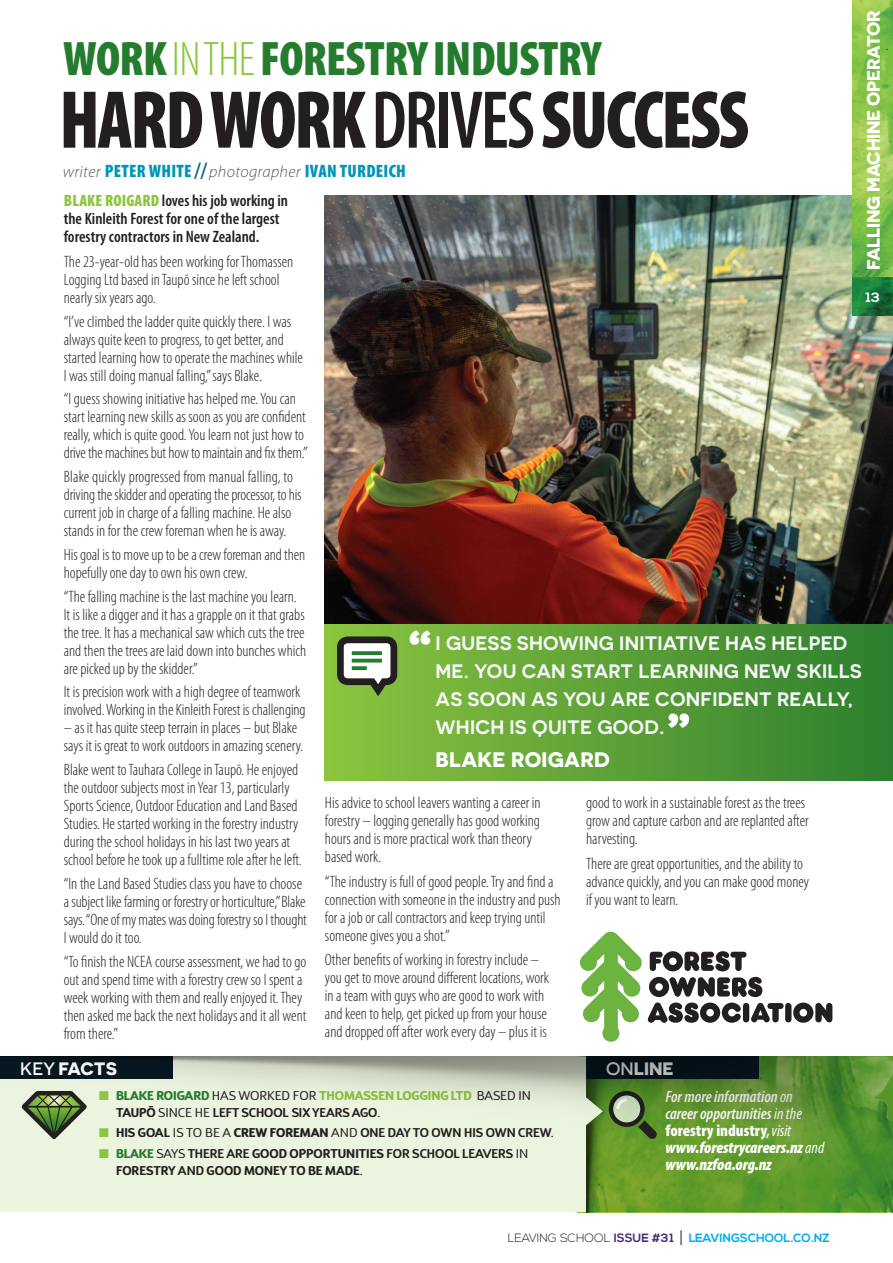
<style>
.page{position:relative;width:893px;height:1263px;background:#fff}
.page>*{position:absolute;margin:0;border:0;box-sizing:border-box;transform-origin:0 0}
.t1{font:900 condensed 82.8px "Myriad Pro";letter-spacing:-.03em;color:#231f20;scale:.9 1}
.t2{font:600 63px "Novecentosanswide";color:#fff}
.t3{font:900 condensed 48.75px "Myriad Pro";letter-spacing:-.015em;color:#257c2e}
.t4{font:700 21px "Novecentosanswide";letter-spacing:.01em;color:#fff}
.t5{font:600 19.5px/27.8px "Novecentosanswide";letter-spacing:.01em;color:#f5f7f7}
.t6{font:900 condensed 18px "Myriad Pro";letter-spacing:.015em;color:#0095b9}
.t7{font:700 18px "Novecentosanswide";letter-spacing:-.015em;color:#fff}
.t8{font:300 condensed 16.5px/18px "Myriad Pro";color:#231f20}
.t9{font:italic 900 condensed 16.5px/17px "Myriad Pro";letter-spacing:-.005em;color:#fff}
.t10{font:600 condensed 16.5px/18px "Myriad Pro";color:#231f20}
.t11{font:700 13.5px "Nexa";color:#fff}
.t12{font:12.75px/16.5px "D Sari";letter-spacing:-.005em;color:#231f20}
.t13{font:700 12.75px/16.5px "D Sari";color:#231f20}
.t14{font:600 12.75px "D Sari";color:#231f20}
.t15{font:700 12px "Nexa";color:#00aeef}
.s1{font-weight:300;color:#8bc63e}
.s2{font-weight:600}
.s3{font-weight:300;font-style:italic;font-stretch:normal;font-size:16.5px;color:#57585a}
.s4{font-weight:600;font-size:22.5px;color:#005c78}
.s5{font-weight:900;color:#8bc63e}
.s6{font-weight:500}
.s7{font-size:21px}
.s8{color:#8bc63e}
.s9{font-weight:800;color:#257c2e}
.s10{font-weight:800;color:#8cc03e}
.s11{font-weight:700}
.s12{font-weight:400}
.s13{font-weight:800}
.s14{font-style:normal}
.s15{font-weight:600;font-style:normal}
.s16{font-weight:300;color:#231f20}
.s17{color:#4b2a7c}
.s18{font-weight:300;font-size:18px;color:#231f20}
</style>
<div class="page">
<img style="left:325px;top:195px;width:568px;height:429px">
<svg style="left:626px;top:1194px;width:267px;height:18px;background:#5b982a"></svg>
<img style="left:603px;top:1194px;width:23px;height:18px">
<div style="left:0;top:1194px;width:603px;height:18px;background:#ebf4de"></div>
<svg style="left:580px;top:932px;width:252px;height:110px"></svg>
<img style="left:0;top:1056px;width:893px;height:138px">
<div style="left:325px;top:624px;width:568px;height:156px;background:linear-gradient(to right,#8cc53f,#2e7f2f)"></div>
<img style="left:853px;top:0;width:40px;height:320px">
<img style="left:853px;top:277px;width:40px;height:38px">
<svg style="left:334px;top:633px;width:67px;height:69px"></svg>
<svg style="left:352px;top:651px;width:30px;height:4px"></svg>
<hr style="left:352px;top:659px;width:30px;height:3px;background:#257c2e">
<svg style="left:352px;top:666px;width:15px;height:4px"></svg>
<p class="t7" style="left:862px;top:270px;width:261px;rotate:-90deg">FALLING MACHINE OPERATOR</p>
<p class="t11" style="left:866px;top:289px;width:16px">13</p>
<h3 class="t3" style="left:63px;top:28px;width:540px">WORK <span class="s1">IN THE</span> FORESTRY INDUSTRY</h3>
<h1 class="t1" style="left:59px;top:67px;width:768px">HARD WORK <span class="s2">DRIVES</span> SUCCESS</h1>
<p class="t6" style="left:63px;top:159px;width:345px"><span class="s3">writer</span> PETER WHITE <span class="s4">//</span> <span class="s3">photographer</span> IVAN TURDEICH</p>
<p class="t10" style="left:64px;top:192px;width:226px"><span class="s5">BLAKE ROIGARD</span> loves his job working in the Kinleith Forest for one of the largest forestry contractors in New Zealand.</p>
<p class="t8" style="left:64px;top:252px;width:231px">The 23-year-old has been working for Thomassen<br>Logging Ltd based in Taupō since he left school nearly six years ago.</p>
<p class="t8" style="left:64px;top:312px;width:241px">“I’ve climbed the ladder quite quickly there. I was always quite keen to progress, to get better, and started learning how to operate the machines while I was still doing manual falling,” says Blake.</p>
<p class="t8" style="left:64px;top:390px;width:246px">“I guess showing initiative has helped me. You can start learning new skills as soon as you are confident really, which is quite good. You learn not just how to drive the machines but how to maintain and fix them.”</p>
<p class="t8" style="left:64px;top:468px;width:239px">Blake quickly progressed from manual falling, to driving the skidder and operating the processor, to his current job in charge of a falling machine. He also stands in for the crew foreman when he is away.</p>
<p class="t8" style="left:64px;top:545px;width:243px">His goal is to move up to be a crew foreman and then hopefully one day to own his own crew.</p>
<p class="t8" style="left:64px;top:587px;width:244px">“The falling machine is the last machine you learn.<br>It is like a digger and it has a grapple on it that grabs the tree. It has a mechanical saw which cuts the tree and then the trees are laid down into bunches which are picked up by the skidder.”</p>
<p class="t8" style="left:64px;top:683px;width:243px">It is precision work with a high degree of teamwork involved. Working in the Kinleith Forest is challenging</p>
<p class="t8" style="left:64px;top:719px;width:241px">– as it has quite steep terrain in places – but Blake says it is great to work outdoors in amazing scenery.</p>
<p class="t8" style="left:64px;top:761px;width:239px">Blake went to Tauhara College in Taupō. He enjoyed the outdoor subjects most in Year 13, particularly Sports Science, Outdoor Education and Land Based Studies. He started working in the forestry industry during the school holidays in his last two years at school before he took up a fulltime role after he left.</p>
<p class="t8" style="left:64px;top:874px;width:245px">“In the Land Based Studies class you have to choose a subject like farming or forestry or horticulture,” Blake says. “One of my mates was doing forestry so I thought I would do it too.</p>
<p class="t8" style="left:64px;top:952px;width:244px">“To finish the NCEA course assessment, we had to go out and spend time with a forestry crew so I spent a week working with them and really enjoyed it. They then asked me back the next holidays and it all went from there.”</p>
<p class="t7" style="left:20px;top:1057px;width:98px"><span class="s6">KEY</span> FACTS</p>
<h2 class="t2" style="left:406px;top:615px;width:29px">‘‘</h2>
<p class="t5" style="left:436px;top:629px;width:428px">I GUESS SHOWING INITIATIVE HAS HELPED<br>ME. YOU CAN START LEARNING NEW SKILLS<br>AS SOON AS YOU ARE CONFIDENT REALLY,<br>WHICH IS QUITE GOOD<span class="s7">.</span></p>
<p class="t4" style="left:436px;top:746px;width:176px">BLAKE ROIGARD</p>
<h2 class="t2" style="left:665px;top:698px;width:29px">’’</h2>
<p class="t8" style="left:586px;top:794px;width:224px">good to work in a sustainable forest as the trees grow and capture carbon and are replanted after harvesting.</p>
<p class="t8" style="left:586px;top:854px;width:225px">There are great opportunities, and the ability to advance quickly, and you can make good money if you want to learn.</p>
<p class="t8" style="left:325px;top:794px;width:217px">His advice to school leavers wanting a career in forestry – logging generally has good working hours and is more practical work than theory based work.</p>
<p class="t8" style="left:325px;top:872px;width:237px">“The industry is full of good people. Try and find a connection with someone in the industry and push for a job or call contractors and keep trying until someone gives you a shot.”</p>
<p class="t8" style="left:325px;top:950px;width:226px">Other benefits of working in forestry include – you get to move around different locations, work in a team with guys who are good to work with and keen to help, get picked up from your house and dropped off after work every day – plus it is</p>
<p class="t7" style="left:606px;top:1057px;width:69px"><span class="s6">ON</span>LINE</p>
<p class="t12" style="left:116px;top:1087px;width:416px;text-indent:-17px"><span class="s8">■</span> <span class="s9">BLAKE ROIGARD</span> HAS WORKED FOR <span class="s10">THOMASSEN LOGGING LTD</span> BASED IN<br><span class="s11">TAUPŌ</span> SINCE HE <span class="s2">LEFT SCHOOL SIX YEARS AGO</span>.</p>
<p class="t14" style="left:99px;top:1125px;width:456px"><span class="s8">■</span> <span class="s11">HIS GOAL</span> <span class="s12">IS TO BE A</span> <span class="s13">CREW FOREMAN</span> <span class="s12">AND</span> ONE DAY TO OWN HIS OWN CREW<span class="s12">.</span></p>
<p class="t13" style="left:116px;top:1145px;width:414px;text-indent:-17px"><span class="s8">■</span> <span class="s9">BLAKE</span> <span class="s12">SAYS</span> <span class="s2">THERE ARE</span> GOOD OPPORTUNITIES <span class="s2">FOR SCHOOL LEAVERS</span> <span class="s12">IN<br></span>FORESTRY <span class="s2">AND</span> GOOD MONEY TO BE MADE<span class="s12">.</span></p>
<p class="t9" style="left:665px;top:1088px;width:160px"><span class="s2">For more information</span> <span class="s12">on </span><span class="s2">career opportunities</span> <span class="s12">in the </span><span class="s14">forestry industry</span><span class="s15">,</span> <span class="s12">visit </span>www.forestrycareers.nz <span class="s12">and </span>www.nzfoa.org.nz</p>
<p class="t15" style="left:508px;top:1231px;width:323px"><span class="s16">LEAVING SCHOOL</span> <span class="s17">ISSUE #31</span> <span class="s18">|</span> LEAVINGSCHOOL.CO.NZ</p>
</div>
